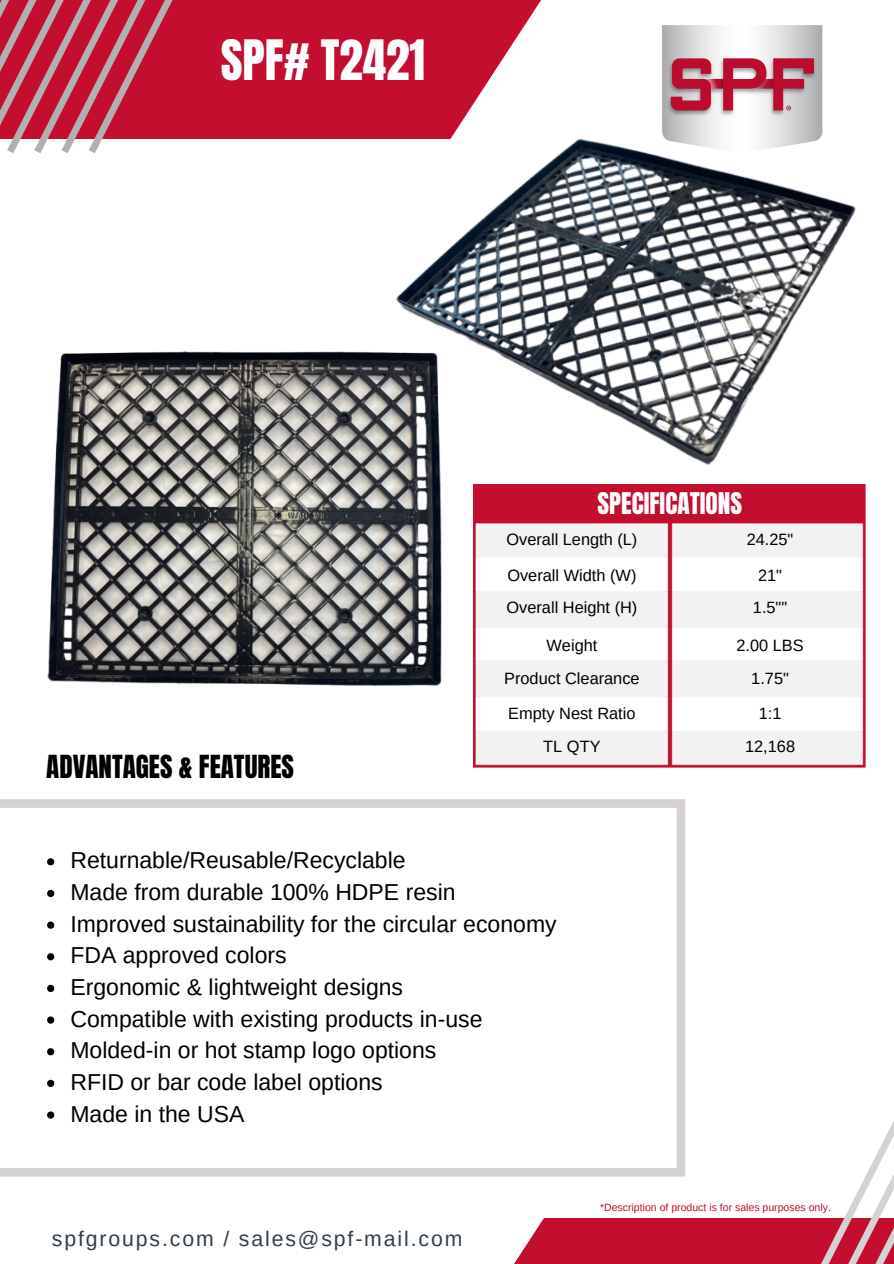
<style>
.page{position:relative;width:894px;height:1264px;background:#fff}
.page>*{position:absolute;margin:0;border:0;box-sizing:border-box;transform-origin:0 0}
.t1{font:47.25px "Anton";color:#fff}
.t2{font:27px "Anton";color:#000}
.t3{font:25.35px "Anton";color:#fff}
.t4{font:22.95px/31.7px "Arimo";color:#000}
.t5{font:21.15px "Arimo";letter-spacing:.09em;color:#313f4c}
.t6{font:16.35px/32.1px "Arimo";color:#000;text-align:center}
.t7{font:10.5px "Arimo";color:#c30e2f}
</style>
<div class="page">
<svg style="left:0;top:0;width:244px;height:153px;background:#c43c55"></svg>
<svg style="left:504px;top:1176px;width:136px;height:87px"></svg>
<svg style="left:640px;top:1063px;width:253px;height:200px"></svg>
<svg style="left:0;top:799px;width:685px;height:377px"></svg>
<img style="left:507px;top:626px;width:359px;height:142px">
<img style="left:47px;top:351px;width:460px;height:417px">
<img style="left:244px;top:0;width:622px;height:626px">
<svg style="left:47px;top:858px;width:7px;height:7px"></svg>
<svg style="left:47px;top:889px;width:7px;height:8px"></svg>
<svg style="left:47px;top:921px;width:7px;height:7px"></svg>
<svg style="left:47px;top:953px;width:7px;height:7px"></svg>
<svg style="left:47px;top:984px;width:7px;height:8px"></svg>
<svg style="left:47px;top:1016px;width:7px;height:7px"></svg>
<svg style="left:47px;top:1048px;width:7px;height:7px"></svg>
<svg style="left:47px;top:1079px;width:7px;height:7px"></svg>
<svg style="left:47px;top:1111px;width:7px;height:7px"></svg>
<h1 class="t1" style="left:221px;top:36px;width:206px">SPF# T2421</h1>
<p class="t2" style="left:46px;top:753px;width:249px">ADVANTAGES &amp; FEATURES</p>
<p class="t3" style="left:597px;top:491px;width:146px">SPECIFICATIONS</p>
<p class="t6" style="left:506px;top:523px;width:132px">Overall Length (L)</p>
<p class="t6" style="left:506px;top:559px;width:132px;text-align:left">Overall Width (W)<br>Overall Height (H)</p>
<p class="t6" style="left:504px;top:629px;width:137px;line-height:32.5px">Weight<br>Product Clearance</p>
<p class="t6" style="left:508px;top:696px;width:129px;line-height:33.5px">Empty Nest Ratio<br>TL QTY</p>
<p class="t6" style="left:746px;top:523px;width:48px">24.25"</p>
<p class="t6" style="left:752px;top:559px;width:36px">21"<br>1.5""</p>
<p class="t6" style="left:736px;top:629px;width:69px;line-height:32.5px">2.00 LBS<br>1.75"</p>
<p class="t6" style="left:744px;top:696px;width:51px;line-height:33.5px">1:1<br>12,168</p>
<p class="t4" style="left:70px;top:844px;width:487px">Returnable/Reusable/Recyclable<br>Made from durable 100% HDPE resin<br>Improved sustainability for the circular economy<br>FDA approved colors<br>Ergonomic &amp; lightweight designs<br>Compatible with existing products in-use<br>Molded-in or hot stamp logo options<br>RFID or bar code label options<br>Made in the USA</p>
<p class="t5" style="left:52px;top:1224px;width:412px">spfgroups.com / sales@spf-mail.com</p>
<p class="t7" style="left:600px;top:1200px;width:232px">*Description of product is for sales purposes only.</p>
</div>
